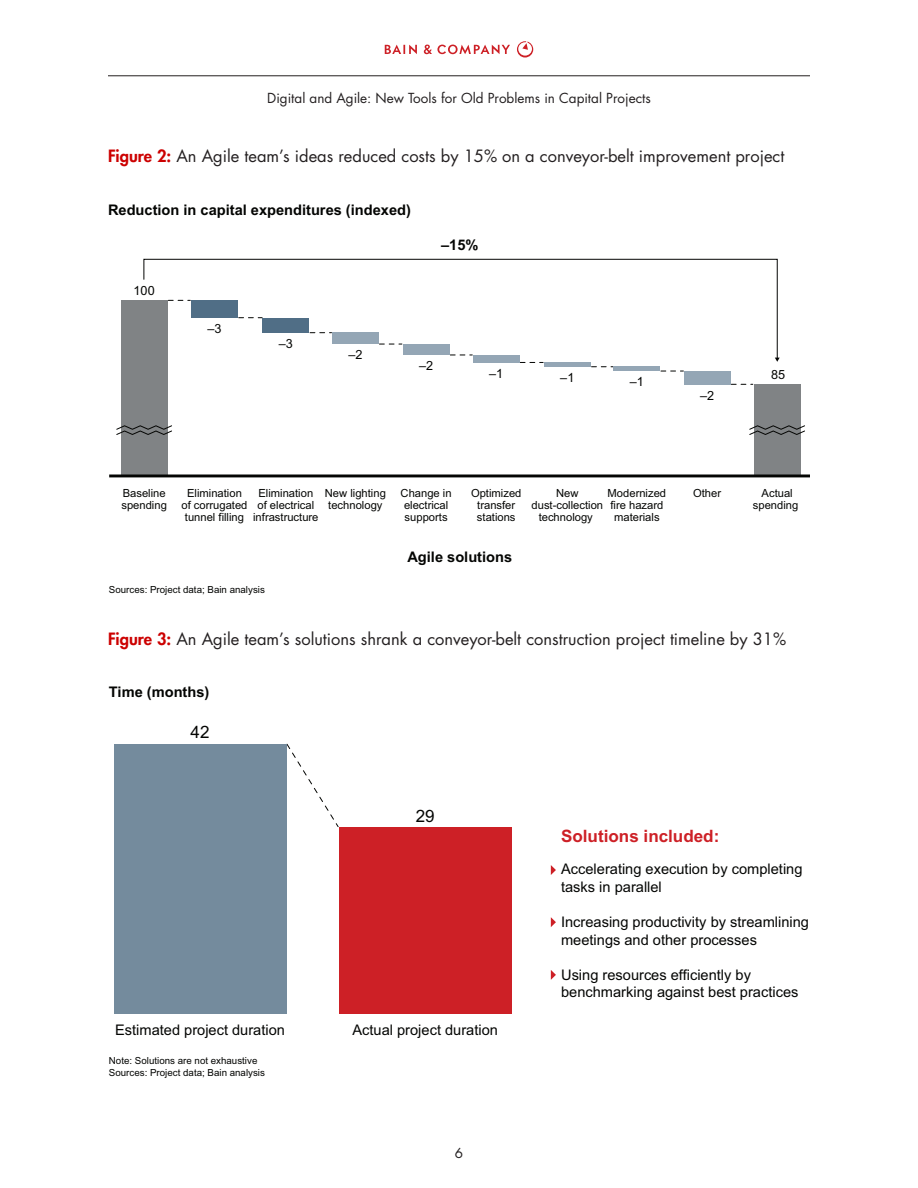
<style>
.page{position:relative;width:918px;height:1188px;background:#fff}
.page>*{position:absolute;margin:0;border:0;box-sizing:border-box;transform-origin:0 0}
.t1{font:700 17.1px "Arial";color:#cd2026}
.t2{font:17.1px "Arial";color:#040503}
.Chart_tagline{font:16.5px "Futura";color:#231f20}
.t3{font:14.7px/17.5px "Arial";color:#040503}
.t4{font:700 14.7px "Arial";color:#040503}
.t5{font:700 14.55px "Arial";color:#040503}
.t6{font:13.5px "Futura";color:#231f20}
.t7{font:12.6px "Arial";color:#040503}
.t8{font:11.25px/12.1px "Arial";color:#040503;text-align:center}
.t9{font:9.75px/12.1px "Arial";color:#040503}
.s1{font-weight:800;color:#c00}
</style>
<div class="page">
<hr style="left:108px;top:76px;width:702px;height:1px;background:#231f20">
<svg style="left:385px;top:45px;width:32px;height:9px"></svg>
<svg style="left:424px;top:45px;width:86px;height:9px"></svg>
<svg style="left:517px;top:41px;width:16px;height:17px"></svg>
<svg style="left:731px;top:384px;width:22px;height:1px"></svg>
<svg style="left:661px;top:371px;width:22px;height:1px"></svg>
<svg style="left:592px;top:366px;width:21px;height:1px"></svg>
<svg style="left:520px;top:362px;width:23px;height:1px"></svg>
<div style="left:121px;top:300px;width:47px;height:176px;background:#808385"></div>
<div style="left:473px;top:355px;width:47px;height:7px;background:#94a6b5"></div>
<div style="left:544px;top:362px;width:47px;height:5px;background:#94a6b5"></div>
<hr style="left:613px;top:367px;width:47px;height:4px;background:#94a6b5">
<div style="left:684px;top:371px;width:47px;height:13px;background:#94a6b5"></div>
<div style="left:754px;top:384px;width:47px;height:92px;background:#808385"></div>
<svg style="left:143px;top:259px;width:635px;height:99px"></svg>
<svg style="left:775px;top:358px;width:5px;height:4px"></svg>
<hr style="left:111px;top:475px;width:698px;height:2px;background:#040503">
<svg style="left:116px;top:425px;width:689px;height:10px"></svg>
<svg style="left:286px;top:743px;width:53px;height:84px"></svg>
<div style="left:114px;top:744px;width:173px;height:269px;background:#748b9d"></div>
<div style="left:339px;top:827px;width:173px;height:186px;background:#cd2026"></div>
<svg style="left:551px;top:865px;width:5px;height:10px"></svg>
<svg style="left:551px;top:917px;width:5px;height:10px"></svg>
<svg style="left:551px;top:970px;width:5px;height:10px"></svg>
<p class="t6" style="left:267px;top:89px;width:385px">Digital and Agile: New Tools for Old Problems in Capital Projects</p>
<p class="Chart_tagline" style="left:108px;top:145px;width:678px"><span class="s1">Figure 2:</span> An Agile team’s ideas reduced costs by 15% on a conveyor-belt improvement project</p>
<p class="t5" style="left:108px;top:200px;width:304px">Reduction in capital expenditures (indexed)</p>
<p class="t5" style="left:441px;top:235px;width:39px">–15%</p>
<p class="t7" style="left:134px;top:282px;width:23px">100</p>
<p class="t7" style="left:207px;top:320px;width:16px">–3</p>
<p class="t7" style="left:279px;top:335px;width:16px">–3</p>
<p class="t7" style="left:348px;top:346px;width:16px">–2</p>
<p class="t7" style="left:419px;top:357px;width:16px">–2</p>
<p class="t7" style="left:489px;top:365px;width:16px">–1</p>
<p class="t7" style="left:560px;top:369px;width:16px">–1</p>
<p class="t7" style="left:630px;top:373px;width:16px">–1</p>
<p class="t7" style="left:700px;top:387px;width:16px">–2</p>
<p class="t7" style="left:771px;top:366px;width:16px">85</p>
<p class="t8" style="left:121px;top:486px;width:47px;text-align:left">Baseline spending</p>
<p class="t8" style="left:181px;top:486px;width:68px">Elimination of corrugated tunnel filling</p>
<p class="t8" style="left:253px;top:486px;width:67px">Elimination of electrical infrastructure</p>
<p class="t8" style="left:325px;top:486px;width:63px">New lighting technology</p>
<p class="t8" style="left:401px;top:486px;width:53px">Change in electrical supports</p>
<p class="t8" style="left:471px;top:486px;width:52px">Optimized transfer stations</p>
<p class="t8" style="left:532px;top:486px;width:73px">New dust-collection technology</p>
<p class="t8" style="left:608px;top:486px;width:60px">Modernized fire hazard materials</p>
<p class="t8" style="left:693px;top:486px;width:30px">Other</p>
<p class="t8" style="left:753px;top:486px;width:47px">Actual spending</p>
<p class="t5" style="left:407px;top:547px;width:106px">Agile solutions</p>
<p class="t9" style="left:109px;top:584px;width:157px">Sources: Project data; Bain analysis</p>
<p class="Chart_tagline" style="left:108px;top:628px;width:680px"><span class="s1">Figure 3:</span> An Agile team’s solutions shrank a conveyor-belt construction project timeline by 31%</p>
<p class="t4" style="left:109px;top:682px;width:102px">Time (months)</p>
<p class="t2" style="left:191px;top:721px;width:20px">42</p>
<p class="t3" style="left:115px;top:1021px;width:171px">Estimated project duration</p>
<p class="t9" style="left:109px;top:1055px;width:158px">Note: Solutions are not exhaustive<br>Sources: Project data; Bain analysis</p>
<p class="t2" style="left:416px;top:804px;width:20px">29</p>
<p class="t3" style="left:352px;top:1021px;width:147px">Actual project duration</p>
<p class="t6" style="left:455px;top:1144px;width:10px">6</p>
<p class="t1" style="left:561px;top:824px;width:160px">Solutions included:</p>
<p class="t3" style="left:561px;top:860px;width:243px">Accelerating execution by completing tasks in parallel</p>
<p class="t3" style="left:561px;top:913px;width:249px">Increasing productivity by streamlining meetings and other processes</p>
<p class="t3" style="left:561px;top:966px;width:239px">Using resources efficiently by benchmarking against best practices</p>
</div>
